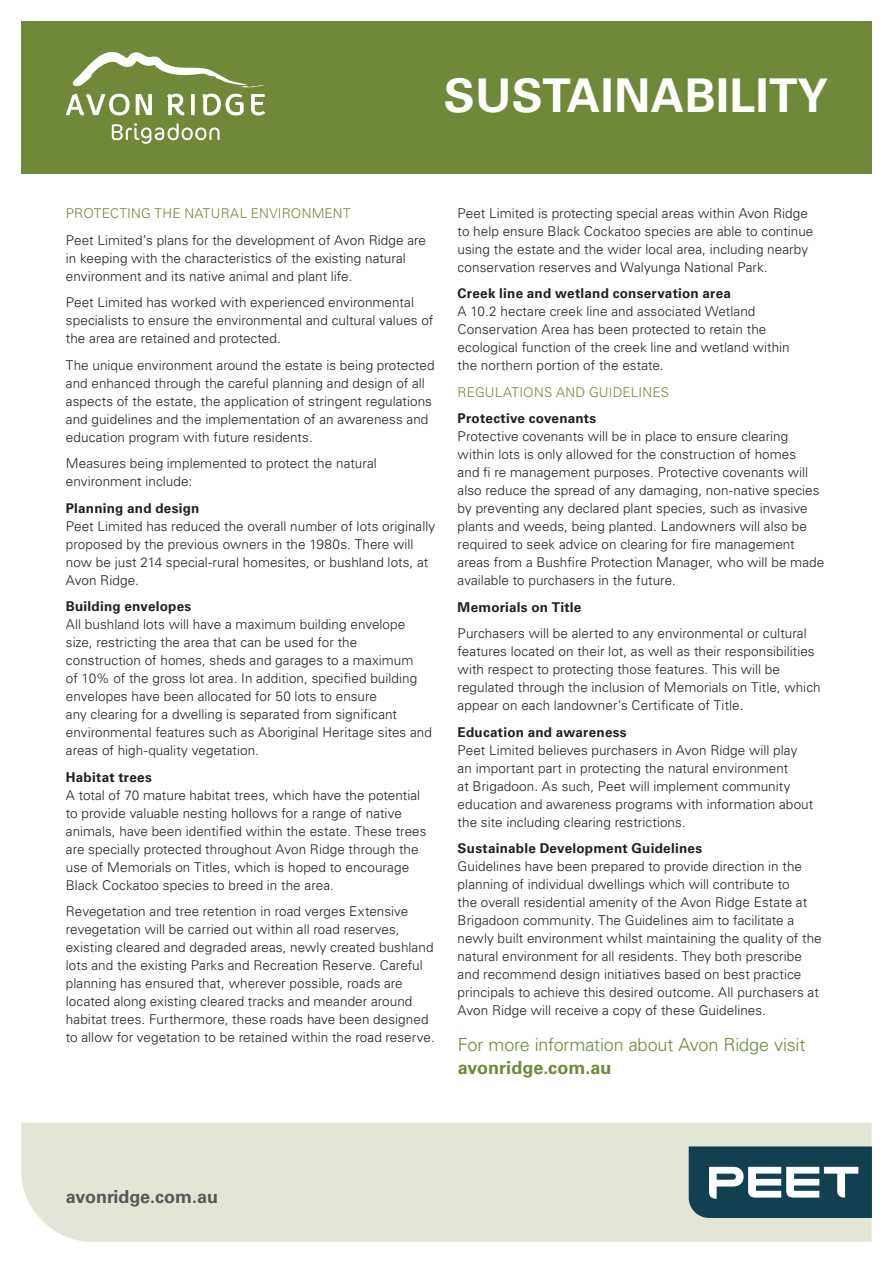
<style>
.page{position:relative;width:893px;height:1263px;background:#fff}
.page>*{position:absolute;margin:0;border:0;box-sizing:border-box;transform-origin:0 0}
.t1{font:700 46.5px "Univers LT Std";letter-spacing:.01em;color:#fff}
.t2{font:300 18px "Univers LT Std";letter-spacing:-.01em;color:#708938}
.t3{font:700 18px "Univers LT Std";color:#57585a}
.t4{font:700 18px "Univers LT Std";color:#708938}
.t5{font:300 13.5px/18px "Univers LT Std";letter-spacing:.005em;color:#231f20}
.t6{font:700 13.5px "Univers LT Std";letter-spacing:.015em;color:#231f20}
.t7{font:300 13.5px "Univers LT Std";letter-spacing:.015em;color:#708938}
</style>
<div class="page">
<div style="left:21px;top:1123px;width:851px;height:119px;background:#e3e6d6"></div>
<div style="left:21px;top:21px;width:851px;height:153px;background:#708938"></div>
<svg style="left:689px;top:1146px;width:183px;height:72px"></svg>
<svg style="left:112px;top:123px;width:108px;height:21px"></svg>
<svg style="left:72px;top:52px;width:192px;height:35px"></svg>
<svg style="left:66px;top:94px;width:64px;height:21px"></svg>
<svg style="left:136px;top:94px;width:16px;height:21px"></svg>
<svg style="left:167px;top:94px;width:17px;height:21px"></svg>
<svg style="left:191px;top:94px;width:4px;height:21px"></svg>
<svg style="left:202px;top:94px;width:42px;height:22px"></svg>
<svg style="left:251px;top:94px;width:14px;height:21px"></svg>
<h1 class="t1" style="left:444px;top:68px;width:386px">SUSTAINABILITY</h1>
<p class="t7" style="left:66px;top:205px;width:286px">PROTECTING THE NATURAL ENVIRONMENT</p>
<p class="t5" style="left:66px;top:231px;width:362px">Peet Limited’s plans for the development of Avon Ridge are in keeping with the characteristics of the existing natural environment and its native animal and plant life.</p>
<p class="t5" style="left:66px;top:293px;width:369px">Peet Limited has worked with experienced environmental specialists to ensure the environmental and cultural values of the area are retained and protected.</p>
<p class="t5" style="left:66px;top:356px;width:370px">The unique environment around the estate is being protected and enhanced through the careful planning and design of all aspects of the estate, the application of stringent regulations and guidelines and the implementation of an awareness and education program with future residents.</p>
<p class="t5" style="left:66px;top:454px;width:312px">Measures being implemented to protect the natural environment include:</p>
<p class="t6" style="left:66px;top:500px;width:135px">Planning and design</p>
<p class="t5" style="left:66px;top:517px;width:371px">Peet Limited has reduced the overall number of lots originally proposed by the previous owners in the 1980s. There will now be just 214 special-rural homesites, or bushland lots, at Avon Ridge.</p>
<p class="t6" style="left:66px;top:598px;width:127px">Building envelopes</p>
<p class="t5" style="left:66px;top:615px;width:368px">All bushland lots will have a maximum building envelope size, restricting the area that can be used for the construction of homes, sheds and garages to a maximum<br>of 10% of the gross lot area. In addition, specified building envelopes have been allocated for 50 lots to ensure<br>any clearing for a dwelling is separated from significant environmental features such as Aboriginal Heritage sites and areas of high-quality vegetation.</p>
<p class="t6" style="left:66px;top:769px;width:87px">Habitat trees</p>
<p class="t5" style="left:66px;top:786px;width:362px">A total of 70 mature habitat trees, which have the potential to provide valuable nesting hollows for a range of native animals, have been identified within the estate. These trees are specially protected throughout Avon Ridge through the use of Memorials on Titles, which is hoped to encourage Black Cockatoo species to breed in the area.</p>
<p class="t5" style="left:66px;top:902px;width:370px">Revegetation and tree retention in road verges Extensive revegetation will be carried out within all road reserves, existing cleared and degraded areas, newly created bushland lots and the existing Parks and Recreation Reserve. Careful planning has ensured that, wherever possible, roads are located along existing cleared tracks and meander around habitat trees. Furthermore, these roads have been designed to allow for vegetation to be retained within the road reserve.</p>
<p class="t5" style="left:458px;top:204px;width:357px">Peet Limited is protecting special areas within Avon Ridge to help ensure Black Cockatoo species are able to continue using the estate and the wider local area, including nearby conservation reserves and Walyunga National Park.</p>
<p class="t6" style="left:458px;top:286px;width:275px">Creek line and wetland conservation area</p>
<p class="t5" style="left:458px;top:303px;width:334px">A 10.2 hectare creek line and associated Wetland Conservation Area has been protected to retain the ecological function of the creek line and wetland within the northern portion of the estate.</p>
<p class="t7" style="left:458px;top:384px;width:213px">REGULATIONS AND GUIDELINES</p>
<p class="t6" style="left:458px;top:411px;width:140px">Protective covenants</p>
<p class="t5" style="left:458px;top:428px;width:368px">Protective covenants will be in place to ensure clearing within lots is only allowed for the construction of homes<br>and fi re management purposes. Protective covenants will also reduce the spread of any damaging, non-native species by preventing any declared plant species, such as invasive plants and weeds, being planted. Landowners will also be required to seek advice on clearing for fire management areas from a Bushfire Protection Manager, who will be made available to purchasers in the future.</p>
<p class="t6" style="left:458px;top:599px;width:125px">Memorials on Title</p>
<p class="t5" style="left:458px;top:625px;width:365px">Purchasers will be alerted to any environmental or cultural features located on their lot, as well as their responsibilities with respect to protecting those features. This will be regulated through the inclusion of Memorials on Title, which appear on each landowner’s Certificate of Title.</p>
<p class="t6" style="left:458px;top:724px;width:171px">Education and awareness</p>
<p class="t5" style="left:458px;top:741px;width:357px">Peet Limited believes purchasers in Avon Ridge will play an important part in protecting the natural environment<br>at Brigadoon. As such, Peet will implement community education and awareness programs with information about the site including clearing restrictions.</p>
<p class="t6" style="left:458px;top:841px;width:246px">Sustainable Development Guidelines</p>
<p class="t5" style="left:458px;top:858px;width:366px">Guidelines have been prepared to provide direction in the planning of individual dwellings which will contribute to<br>the overall residential amenity of the Avon Ridge Estate at Brigadoon community. The Guidelines aim to facilitate a newly built environment whilst maintaining the quality of the natural environment for all residents. They both prescribe and recommend design initiatives based on best practice principals to achieve this desired outcome. All purchasers at Avon Ridge will receive a copy of these Guidelines.</p>
<h2 class="t2" style="left:458px;top:1034px;width:349px">For more information about Avon Ridge visit</h2>
<h2 class="t4" style="left:458px;top:1057px;width:155px">avonridge.com.au</h2>
<h2 class="t3" style="left:66px;top:1186px;width:154px">avonridge.com.au</h2>
</div>
